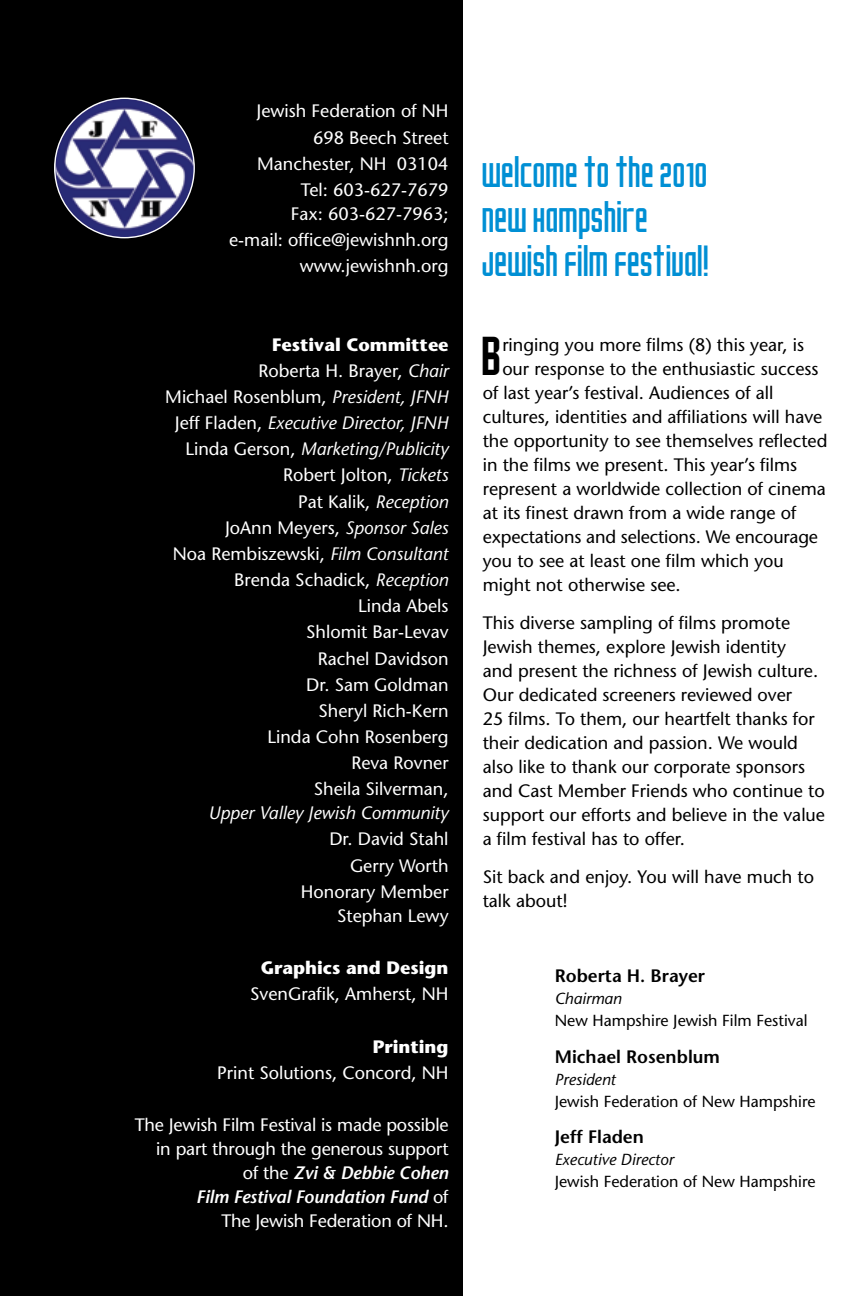
<style>
.page{position:relative;width:843px;height:1296px;background:#fff}
.page>*{position:absolute;margin:0;border:0;box-sizing:border-box;transform-origin:0 0}
.t1{font:48px "Emma 65";color:#000}
.t2{font:30px/44.4px "Emma 65";letter-spacing:.02em;color:#008fd4}
.t3{font:18px/24px "Stone Sans";color:#000}
.t4{font:18px/26.2px "Stone Sans";color:#fff;text-align:right}
.t5{font:600 18px "Stone Sans";color:#000}
.t6{font:italic 18px "Stone Sans";color:#fff}
.t7{font:700 18px "Stone Sans";color:#fff}
.t8{font:16px "Stone Sans";color:#000}
.t9{font:italic 16px "Stone Sans";color:#000}
.s1{font-weight:700}
.s2{font-style:italic}
.s3{font-weight:600;font-style:italic}
</style>
<div class="page">
<div style="left:0;top:0;width:463px;height:1296px;background:#000"></div>
<img style="left:55px;top:98px;width:139px;height:140px;border-radius:69px">
<p class="t4" style="left:256px;top:98px;width:193px">Jewish Federation of NH<br>698 Beech Street<br>Manchester, NH 03104<br>Tel: 603-627-7679</p>
<p class="t4" style="left:229px;top:200px;width:221px">Fax: 603-627-7963;<br>e-mail: office@jewishnh.org www.jewishnh.org</p>
<p class="t4" style="left:165px;top:331px;width:285px"><span class="s1">Festival Committee<br></span>Roberta H. Brayer, <span class="s2">Chair<br></span>Michael Rosenblum, <span class="s2">President, JFNH<br></span>Jeff Fladen, <span class="s2">Executive Director, JFNH<br></span>Linda Gerson, <span class="s2">Marketing/Publicity<br></span>Robert Jolton, <span class="s2">Tickets<br></span>Pat Kalik, <span class="s2">Reception<br></span>JoAnn Meyers, <span class="s2">Sponsor Sales<br></span>Noa Rembiszewski, <span class="s2">Film Consultant<br></span>Brenda Schadick, <span class="s2">Reception<br></span>Linda Abels<br>Shlomit Bar-Levav<br>Rachel Davidson<br>Dr. Sam Goldman<br>Sheryl Rich-Kern<br>Linda Cohn Rosenberg<br>Reva Rovner<br>Sheila Silverman,</p>
<p class="t6" style="left:208px;top:802px;width:242px">Upper Valley Jewish Community</p>
<p class="t4" style="left:301px;top:826px;width:149px">Dr. David Stahl<br>Gerry Worth<br>Honorary Member</p>
<p class="t4" style="left:337px;top:902px;width:113px">Stephan Lewy</p>
<p class="t7" style="left:261px;top:956px;width:189px">Graphics and Design</p>
<p class="t4" style="left:250px;top:981px;width:200px">SvenGrafik, Amherst, NH</p>
<p class="t7" style="left:373px;top:1035px;width:77px">Printing</p>
<p class="t4" style="left:217px;top:1059px;width:233px">Print Solutions, Concord, NH</p>
<p class="t4" style="left:135px;top:1113px;width:315px;line-height:24px">The Jewish Film Festival is made possible in part through the generous support<br>of the <span class="s3">Zvi &amp; Debbie Cohen<br>Film Festival Foundation Fund</span> of<br>The Jewish Federation of NH.</p>
<h2 class="t2" style="left:482px;top:153px;width:228px">WELCOME TO THE 2010<br>NEW HAMPSHIRE<br>JEWISH FILM FESTIVAL!</h2>
<h1 class="t1" style="left:482px;top:325px;width:21px">B</h1>
<p class="t3" style="left:502px;top:332px;width:303px">ringing you more films (8) this year, is</p>
<p class="t3" style="left:502px;top:356px;width:318px">our response to the enthusiastic success</p>
<p class="t3" style="left:482px;top:380px;width:292px">of last year’s festival. Audiences of all</p>
<p class="t3" style="left:482px;top:404px;width:341px">cultures, identities and affiliations will have</p>
<p class="t3" style="left:482px;top:428px;width:346px">the opportunity to see themselves reflected</p>
<p class="t3" style="left:482px;top:452px;width:316px">in the films we present. This year’s films</p>
<p class="t3" style="left:482px;top:476px;width:344px">represent a worldwide collection of cinema</p>
<p class="t3" style="left:482px;top:500px;width:315px">at its finest drawn from a wide range of</p>
<p class="t3" style="left:482px;top:524px;width:337px">expectations and selections. We encourage</p>
<p class="t3" style="left:482px;top:548px;width:302px">you to see at least one film which you</p>
<p class="t3" style="left:482px;top:572px;width:199px">might not otherwise see.</p>
<p class="t3" style="left:482px;top:611px;width:344px">This diverse sampling of films promote Jewish themes, explore Jewish identity<br>and present the richness of Jewish culture.<br>Our dedicated screeners reviewed over<br>25 films. To them, our heartfelt thanks for their dedication and passion. We would also like to thank our corporate sponsors and Cast Member Friends who continue to support our efforts and believe in the value a film festival has to offer.</p>
<p class="t3" style="left:482px;top:865px;width:333px">Sit back and enjoy. You will have much to talk about!</p>
<p class="t5" style="left:554px;top:965px;width:152px">Roberta H. Brayer</p>
<p class="t9" style="left:554px;top:989px;width:68px">Chairman</p>
<p class="t8" style="left:554px;top:1011px;width:254px">New Hampshire Jewish Film Festival</p>
<p class="t5" style="left:554px;top:1045px;width:167px">Michael Rosenblum</p>
<p class="t9" style="left:554px;top:1069px;width:63px">President</p>
<p class="t8" style="left:554px;top:1091px;width:262px">Jewish Federation of New Hampshire</p>
<p class="t5" style="left:554px;top:1126px;width:91px">Jeff Fladen</p>
<p class="t9" style="left:554px;top:1150px;width:121px">Executive Director</p>
<p class="t8" style="left:554px;top:1172px;width:262px">Jewish Federation of New Hampshire</p>
</div>
